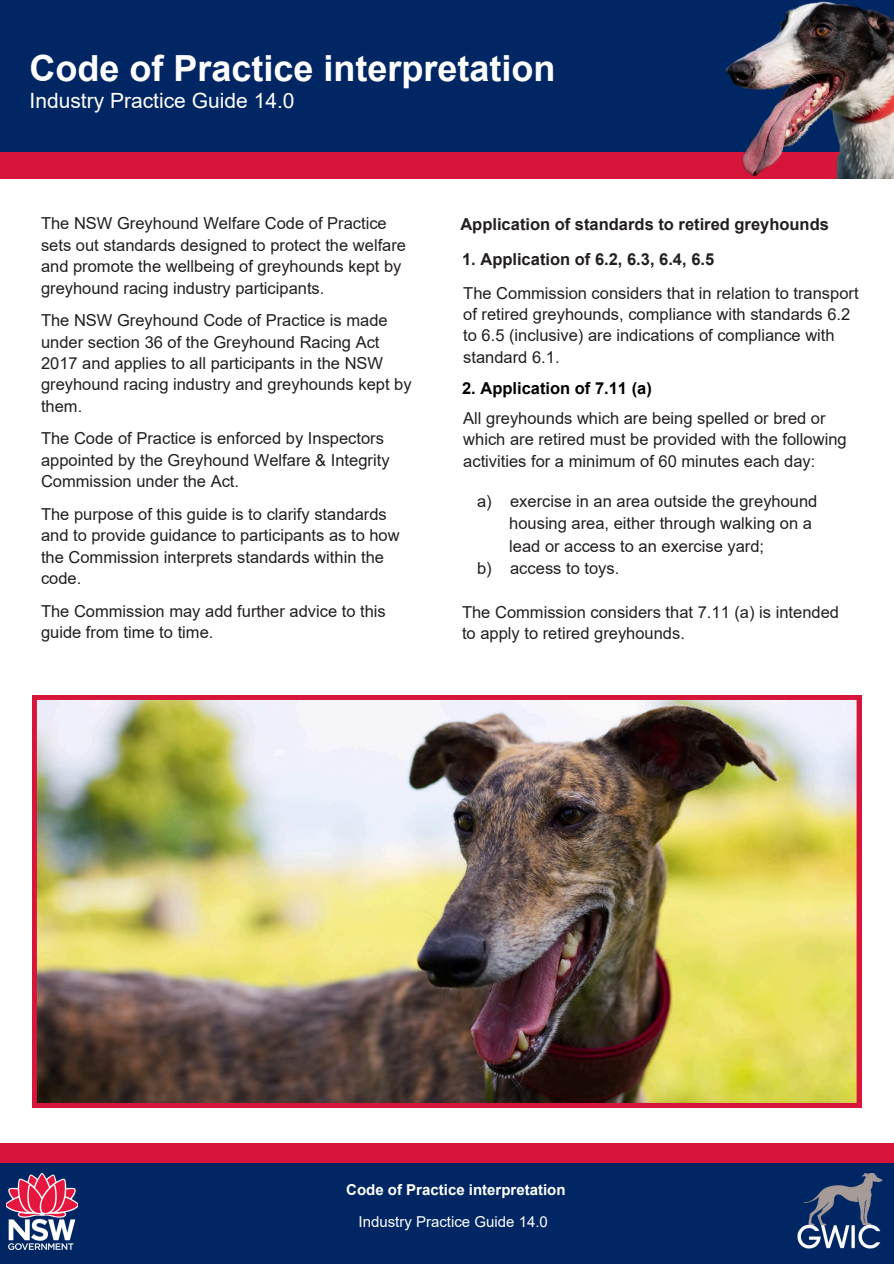
<style>
.page{position:relative;width:894px;height:1264px;background:#fff}
.page>*{position:absolute;margin:0;border:0;box-sizing:border-box;transform-origin:0 0}
.t1{font:700 36px "Arial";color:#fff}
.t2{font:21px "Arial";color:#fff}
.t3{font:16.5px/21.3px "Arial";color:#231f20}
.t4{font:700 16.5px "Arial";color:#231f20}
.t5{font:700 16.5px "Arial";color:#000}
.t6{font:700 15px "Arial";color:#fff}
.t7{font:15px "Arial";color:#fff}
</style>
<div class="page">
<img style="left:32px;top:695px;width:828px;height:412px">
<div style="left:0;top:0;width:893px;height:152px;background:#002664"></div>
<div style="left:0;top:152px;width:893px;height:27px;background:#d7153a"></div>
<img style="left:726px;top:1px;width:167px;height:177px">
<div style="left:0;top:1143px;width:893px;height:113px;background:#d7153a"></div>
<div style="left:0;top:1163px;width:893px;height:100px;background:#002664"></div>
<img style="left:7px;top:1173px;width:71px;height:76px">
<img style="left:797px;top:1173px;width:85px;height:75px">
<h2 class="t1" style="left:29px;top:48px;width:527px">Code of Practice interpretation</h2>
<h2 class="t2" style="left:29px;top:89px;width:266px">Industry Practice Guide 14.0</h2>
<h1 class="t3" style="left:41px;top:213px;width:366px">The NSW Greyhound Welfare Code of Practice sets out standards designed to protect the welfare and promote the wellbeing of greyhounds kept by greyhound racing industry participants.</h1>
<h1 class="t3" style="left:41px;top:310px;width:372px">The NSW Greyhound Code of Practice is made under section 36 of the Greyhound Racing Act 2017 and applies to all participants in the NSW greyhound racing industry and greyhounds kept by them.</h1>
<p class="t3" style="left:41px;top:428px;width:344px">The Code of Practice is enforced by Inspectors</p>
<p class="t3" style="left:41px;top:449px;width:350px">appointed by the Greyhound Welfare &amp; Integrity</p>
<p class="t3" style="left:41px;top:471px;width:199px">Commission under the Act.</p>
<p class="t3" style="left:41px;top:503px;width:347px">The purpose of this guide is to clarify standards</p>
<p class="t3" style="left:41px;top:525px;width:360px">and to provide guidance to participants as to how</p>
<p class="t3" style="left:41px;top:546px;width:344px">the Commission interprets standards within the</p>
<p class="t3" style="left:41px;top:567px;width:42px">code.</p>
<p class="t3" style="left:41px;top:600px;width:346px">The Commission may add further advice to this</p>
<p class="t3" style="left:41px;top:621px;width:174px">guide from time to time.</p>
<p class="t4" style="left:460px;top:215px;width:370px">Application of standards to retired greyhounds</p>
<h2 class="t4" style="left:462px;top:250px;width:253px">1. Application of 6.2, 6.3, 6.4, 6.5</h2>
<p class="t3" style="left:463px;top:282px;width:396px">The Commission considers that in relation to transport of retired greyhounds, compliance with standards 6.2 to 6.5 (inclusive) are indications of compliance with standard 6.1.</p>
<p class="t5" style="left:462px;top:379px;width:191px">2. Application of 7.11 (a)</p>
<p class="t3" style="left:463px;top:407px;width:385px">All greyhounds which are being spelled or bred or which are retired must be provided with the following activities for a minimum of 60 minutes each day:</p>
<p class="t3" style="left:477px;top:490px;width:342px">a) exercise in an area outside the greyhound</p>
<p class="t3" style="left:509px;top:513px;width:304px">housing area, either through walking on a</p>
<p class="t3" style="left:509px;top:535px;width:256px">lead or access to an exercise yard;</p>
<p class="t3" style="left:477px;top:558px;width:144px">b) access to toys.</p>
<p class="t3" style="left:462px;top:601px;width:378px">The Commission considers that 7.11 (a) is intended</p>
<h2 class="t3" style="left:462px;top:623px;width:224px">to apply to retired greyhounds.</h2>
<p class="t6" style="left:346px;top:1181px;width:221px">Code of Practice interpretation</p>
<p class="t7" style="left:358px;top:1213px;width:191px">Industry Practice Guide 14.0</p>
</div>
